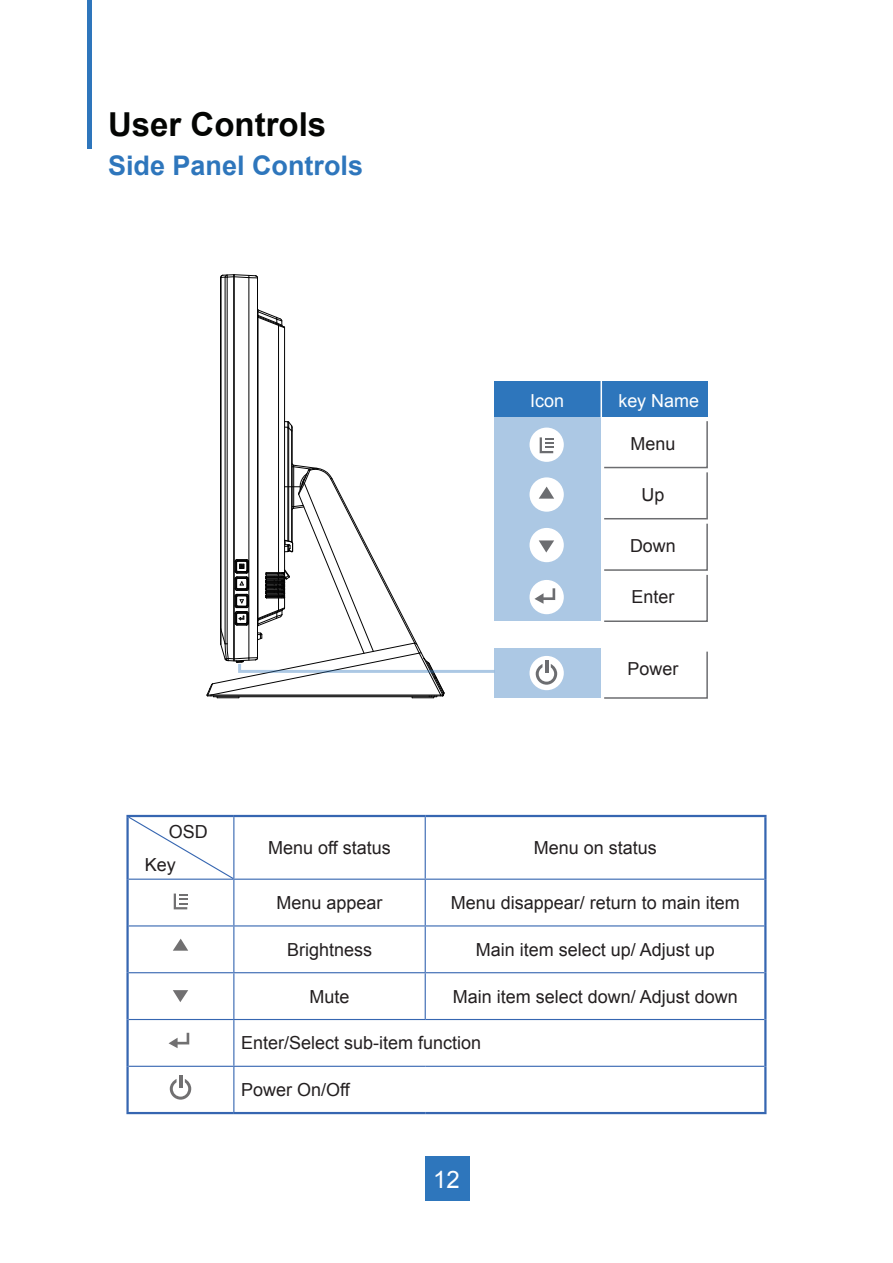
<style>
.page{position:relative;width:893px;height:1263px;background:#fff}
.page>*{position:absolute;margin:0;border:0;box-sizing:border-box;transform-origin:0 0}
.t1{font:700 33px "Arial";color:#040503}
.t2{font:700 27px "Arial";color:#2e76bc}
.t3{font:24px "Arial";color:#fff}
.t4{font:18px/32.5px "Arial";color:#231f20}
.t5{font:18px "Arial";color:#fff}
</style>
<div class="page">
<hr style="left:87px;top:0;width:4px;height:149px;background:#2e76bc">
<div style="left:425px;top:1156px;width:45px;height:44px;background:#2e76bc"></div>
<hr style="left:292px;top:427px;width:1px;height:115px;background:#030303">
<hr style="left:291px;top:431px;width:1px;height:111px;background:#030303">
<hr style="left:288px;top:428px;width:1px;height:113px;background:#030303">
<hr style="left:284px;top:328px;width:1px;height:251px;background:#030303">
<hr style="left:278px;top:325px;width:1px;height:248px;background:#030303">
<hr style="left:258px;top:317px;width:1px;height:301px;background:#030303">
<hr style="left:257px;top:278px;width:1px;height:380px;background:#030303">
<hr style="left:249px;top:278px;width:1px;height:380px;background:#030303">
<hr style="left:234px;top:275px;width:1px;height:386px;background:#030303">
<hr style="left:233px;top:275px;width:1px;height:386px;background:#030303">
<hr style="left:227px;top:277px;width:1px;height:367px;background:#030303">
<hr style="left:225px;top:277px;width:1px;height:367px;background:#030303">
<hr style="left:221px;top:277px;width:1px;height:367px;background:#030303">
<svg style="left:220px;top:274px;width:38px;height:4px"></svg>
<svg style="left:284px;top:421px;width:9px;height:11px"></svg>
<svg style="left:258px;top:309px;width:27px;height:19px"></svg>
<svg style="left:206px;top:463px;width:288px;height:235px"></svg>
<div style="left:494px;top:416px;width:106px;height:205px;background:#acc8e4"></div>
<div style="left:529px;top:477px;width:35px;height:35px;background:#fff;border-radius:50%"></div>
<svg style="left:539px;top:487px;width:15px;height:12px"></svg>
<div style="left:529px;top:528px;width:35px;height:34px;background:#fff;border-radius:50%"></div>
<svg style="left:539px;top:540px;width:15px;height:12px"></svg>
<div style="left:529px;top:580px;width:35px;height:34px;background:#fff;border-radius:50%"></div>
<svg style="left:534px;top:588px;width:21px;height:16px"></svg>
<div style="left:529px;top:428px;width:35px;height:34px;background:#fff;border-radius:50%"></div>
<svg style="left:540px;top:437px;width:13px;height:16px"></svg>
<div style="left:494px;top:381px;width:214px;height:35px;background:#2e76bc"></div>
<svg style="left:604px;top:421px;width:104px;height:201px"></svg>
<hr style="left:600px;top:381px;width:2px;height:36px;background:#fff">
<div style="left:494px;top:648px;width:106px;height:50px;background:#acc8e4"></div>
<div style="left:529px;top:656px;width:35px;height:34px;background:#fff;border-radius:50%"></div>
<svg style="left:536px;top:661px;width:21px;height:24px"></svg>
<svg style="left:604px;top:651px;width:104px;height:48px"></svg>
<hr style="left:126px;top:817px;width:3px;height:62px;background:#3666b1">
<hr style="left:234px;top:815px;width:191px;height:2px;background:#3666b1">
<hr style="left:425px;top:815px;width:341px;height:2px;background:#3666b1">
<hr style="left:764px;top:817px;width:2px;height:62px;background:#3666b1">
<hr style="left:126px;top:879px;width:3px;height:47px;background:#3666b1">
<hr style="left:764px;top:879px;width:2px;height:47px;background:#3666b1">
<hr style="left:126px;top:926px;width:3px;height:47px;background:#3666b1">
<hr style="left:764px;top:926px;width:2px;height:47px;background:#3666b1">
<hr style="left:126px;top:973px;width:3px;height:46px;background:#3666b1">
<hr style="left:764px;top:973px;width:2px;height:46px;background:#3666b1">
<hr style="left:126px;top:1019px;width:3px;height:47px;background:#3666b1">
<hr style="left:764px;top:1019px;width:2px;height:47px;background:#3666b1">
<hr style="left:126px;top:1066px;width:3px;height:46px;background:#3666b1">
<hr style="left:764px;top:1066px;width:2px;height:46px;background:#3666b1">
<hr style="left:126px;top:1112px;width:108px;height:2px;background:#3666b1">
<hr style="left:234px;top:1112px;width:191px;height:2px;background:#3666b1">
<hr style="left:425px;top:1112px;width:341px;height:2px;background:#3666b1">
<hr style="left:233px;top:817px;width:1px;height:62px;background:#3666b1">
<hr style="left:425px;top:817px;width:1px;height:62px;background:#3666b1">
<hr style="left:234px;top:879px;width:191px;height:1px;background:#3666b1">
<hr style="left:233px;top:880px;width:1px;height:45px;background:#3666b1">
<hr style="left:425px;top:879px;width:339px;height:1px;background:#3666b1">
<hr style="left:425px;top:880px;width:1px;height:45px;background:#3666b1">
<hr style="left:129px;top:925px;width:105px;height:1px;background:#3666b1">
<hr style="left:234px;top:925px;width:191px;height:1px;background:#3666b1">
<hr style="left:233px;top:926px;width:1px;height:46px;background:#3666b1">
<hr style="left:425px;top:925px;width:339px;height:1px;background:#3666b1">
<hr style="left:425px;top:926px;width:1px;height:46px;background:#3666b1">
<hr style="left:129px;top:972px;width:105px;height:1px;background:#3666b1">
<hr style="left:234px;top:972px;width:191px;height:1px;background:#3666b1">
<hr style="left:233px;top:973px;width:1px;height:46px;background:#3666b1">
<hr style="left:425px;top:972px;width:339px;height:1px;background:#3666b1">
<hr style="left:425px;top:973px;width:1px;height:46px;background:#3666b1">
<hr style="left:129px;top:1019px;width:105px;height:1px;background:#3666b1">
<hr style="left:234px;top:1019px;width:191px;height:1px;background:#3666b1">
<hr style="left:233px;top:1020px;width:1px;height:46px;background:#3666b1">
<hr style="left:425px;top:1019px;width:339px;height:1px;background:#3666b1">
<hr style="left:129px;top:1066px;width:105px;height:1px;background:#3666b1">
<hr style="left:234px;top:1066px;width:191px;height:1px;background:#3666b1">
<hr style="left:233px;top:1067px;width:1px;height:45px;background:#3666b1">
<hr style="left:425px;top:1066px;width:339px;height:1px;background:#3666b1">
<hr style="left:126px;top:815px;width:108px;height:2px;background:#3666b1">
<hr style="left:129px;top:879px;width:105px;height:1px;background:#3666b1">
<svg style="left:173px;top:939px;width:15px;height:12px"></svg>
<svg style="left:173px;top:990px;width:15px;height:12px"></svg>
<svg style="left:169px;top:1075px;width:23px;height:25px"></svg>
<svg style="left:174px;top:893px;width:13px;height:16px"></svg>
<svg style="left:169px;top:1033px;width:20px;height:15px"></svg>
<svg style="left:129px;top:817px;width:104px;height:62px"></svg>
<h1 class="t1" style="left:108px;top:103px;width:220px">User Controls</h1>
<h2 class="t2" style="left:108px;top:148px;width:257px">Side Panel Controls</h2>
<p class="t5" style="left:530px;top:389px;width:35px">Icon</p>
<p class="t5" style="left:618px;top:389px;width:82px">key Name</p>
<p class="t4" style="left:630px;top:427px;width:46px">Menu</p>
<p class="t4" style="left:641px;top:478px;width:24px">Up</p>
<p class="t4" style="left:630px;top:529px;width:47px">Down</p>
<p class="t4" style="left:631px;top:580px;width:44px">Enter</p>
<p class="t4" style="left:627px;top:653px;width:52px">Power</p>
<p class="t4" style="left:145px;top:816px;width:65px;text-indent:24px">OSD<br>Key</p>
<p class="t4" style="left:268px;top:832px;width:124px">Menu off status</p>
<p class="t4" style="left:534px;top:832px;width:125px">Menu on status</p>
<p class="t4" style="left:276px;top:886px;width:108px">Menu appear</p>
<p class="t4" style="left:451px;top:886px;width:291px">Menu disappear/ return to main item</p>
<p class="t4" style="left:287px;top:933px;width:87px">Brightness</p>
<p class="t4" style="left:476px;top:933px;width:241px">Main item select up/ Adjust up</p>
<p class="t4" style="left:310px;top:980px;width:42px">Mute</p>
<p class="t4" style="left:453px;top:980px;width:287px">Main item select down/ Adjust down</p>
<p class="t4" style="left:241px;top:1027px;width:242px">Enter/Select sub-item function</p>
<p class="t4" style="left:241px;top:1073px;width:110px">Power On/Off</p>
<h3 class="t3" style="left:433px;top:1164px;width:28px">12</h3>
</div>
